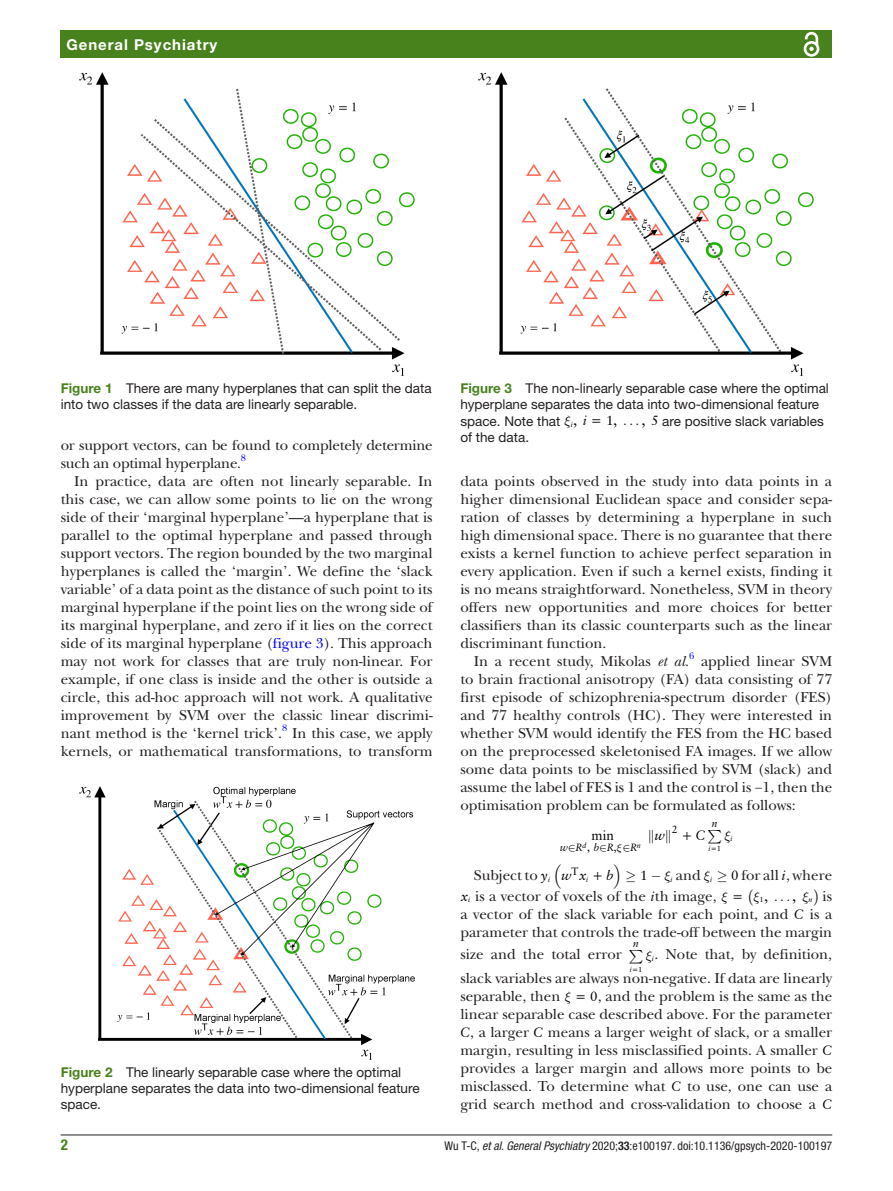
<style>
.page{position:relative;width:893px;height:1191px;background:#fff}
.page>*{position:absolute;margin:0;border:0;box-sizing:border-box;transform-origin:0 0}
.t1{font:15px/18px "New Baskerville";color:#231f20;text-align:justify}
.t2{font:700 15px "Helvetica Neue LT Std";letter-spacing:.065em;color:#fff}
.t3{font:700 condensed 15px "Helvetica Neue LT Std";color:#48821c}
.t4{font:13.5px/16.2px "Helvetica Neue LT Std";color:#231f20}
.t5{font:13.5px "CMMI9";color:#000}
.t6{font:13.5px "CMEX9";color:#000}
.t7{font:italic 13.5px "Classical Garamond BT";color:#000}
.t8{font:13.5px "Classical Garamond BT";color:#000}
.t9{font:13.5px "CMSY9";color:#000}
.t10{font:condensed 12px "Helvetica Neue LT Std";color:#231f20}
.t11{font:italic 10.5px "Classical Garamond BT";color:#000}
.t12{font:10.5px "Classical Garamond BT";color:#000}
.t13{font:9.9px "New Baskerville";color:#00f}
.t14{font:7.5px "Classical Garamond BT";color:#000}
.s1{font-weight:700;color:#48821c}
.s2{color:#00f}
.s3{font-family:"CMMI9";color:#000}
.s4{font-family:"Classical Garamond BT";color:#000}
.s5{font-family:"Classical Garamond BT";font-style:italic;color:#000}
.s6{font-style:italic}
.s7{font-family:"CMSY7";font-style:normal}
.s8{font-style:normal}
.s9{font-family:"CMMI7";font-style:normal}
.s10{font-family:"Classical Garamond BT";font-style:italic}
.s11{font-family:"Classical Garamond BT";font-style:italic;font-size:13.5px;color:#000}
.s12{font-family:"CMSY9";font-size:13.5px;color:#000}
.s13{font-family:"Classical Garamond BT";font-size:13.5px;color:#000}
.s14{font-family:"CMMI9";font-size:13.5px;color:#000}
.s15{font-family:"Classical Garamond BT"}
.s16{font-weight:700}
</style>
<div class="page">
<hr style="left:61px;top:1134px;width:771px;height:1px;background:#231f20">
<div style="left:61px;top:31px;width:771px;height:27px;background:#48821c"></div>
<svg style="left:803px;top:31px;width:17px;height:26px"></svg>
<img style="left:79px;top:73px;width:335px;height:302px">
<img style="left:79px;top:786px;width:335px;height:273px">
<img style="left:479px;top:73px;width:335px;height:302px">
<p class="t2" style="left:66px;top:35px;width:152px">General Psychiatry</p>
<p class="t4" style="left:61px;top:380px;width:372px"><span class="s1">Figure 1</span> There are many hyperplanes that can split the data into two classes if the data are linearly separable.</p>
<p class="t1" style="left:61px;top:436px;width:373px">or support vectors, can be found to completely determine such an optimal hyperplane.</p>
<p class="t13" style="left:241px;top:452px;width:7px">8</p>
<p class="t1" style="left:61px;top:472px;width:373px;text-indent:14px">In practice, data are often not linearly separable. In this case, we can allow some points to lie on the wrong side of their ‘marginal hyperplane’—a hyperplane that is parallel to the optimal hyperplane and passed through support vectors. The region bounded by the two marginal hyperplanes is called the ‘margin’. We define the ‘slack variable’ of a data point as the distance of such point to its marginal hyperplane if the point lies on the wrong side of its marginal hyperplane, and zero if it lies on the correct side of its marginal hyperplane (<span class="s2">figure 3</span>). This approach may not work for classes that are truly non-linear. For example, if one class is inside and the other is outside a circle, this ad-hoc approach will not work. A qualitative improvement by SVM over the classic linear discrimi&shy;nant method is the ‘kernel trick’.</p>
<p class="t13" style="left:282px;top:722px;width:7px">8</p>
<p class="t1" style="left:61px;top:724px;width:373px;text-align:right">In this case, we apply<br>kernels, or mathematical transformations, to transform</p>
<p class="t4" style="left:61px;top:1063px;width:360px"><span class="s1">Figure 2</span> The linearly separable case where the optimal hyperplane separates the data into two-dimensional feature space.</p>
<p class="t4" style="left:460px;top:380px;width:370px"><span class="s1">Figure 3</span> The non-linearly separable case where the optimal hyperplane separates the data into two-dimensional feature space. Note that <span class="s3">ξ</span><sub>i</sub><span class="s4">,</span> <span class="s5">i</span> <span class="s4">= 1,</span> <span class="s3">. . .</span> <span class="s4">, 5</span> are positive slack variables of the data.</p>
<p class="t1" style="left:460px;top:472px;width:373px">data points observed in the study into data points in a higher dimensional Euclidean space and consider sepa&shy;ration of classes by determining a hyperplane in such high dimensional space. There is no guarantee that there exists a kernel function to achieve perfect separation in every application. Even if such a kernel exists, finding it is no means straightforward. Nonetheless, SVM in theory offers new opportunities and more choices for better classifiers than its classic counterparts such as the linear discriminant function.</p>
<p class="t1" style="left:460px;top:652px;width:373px;text-indent:13px">In a recent study, Mikolas <span class="s6">et al.</span><sup>6</sup> applied linear SVM to brain fractional anisotropy (FA) data consisting of 77 first episode of schizophrenia-spectrum disorder (FES) and 77 healthy controls (HC). They were interested in whether SVM would identify the FES from the HC based on the preprocessed skeletonised FA images. If we allow some data points to be misclassified by SVM (slack) and assume the label of FES is 1 and the control is −1, then the optimisation problem can be formulated as follows:</p>
<p class="t8" style="left:592px;top:826px;width:24px">min</p>
<p class="t11" style="left:560px;top:840px;width:83px">w<span class="s7">∈</span>R<sup>d</sup><span class="s8">,</span> b<span class="s7">∈</span>R<span class="s8">,</span><span class="s9">ξ</span><span class="s7">∈</span>R<sup>n</sup></p>
<p class="t8" style="left:681px;top:826px;width:25px">+<span class="s6">C</span></p>
<p class="t6" style="left:707px;top:817px;width:16px">∑<sup>n</sup></p>
<p class="t14" style="left:709px;top:844px;width:14px"><span class="s6">i</span>=1</p>
<p class="t12" style="left:672px;top:823px;width:7px">2</p>
<p class="t9" style="left:648px;top:827px;width:25px">∥<span class="s10">w</span>∥</p>
<p class="t5" style="left:724px;top:829px;width:10px">ξ<sub>i</sub></p>
<p class="t1" style="left:474px;top:866px;width:78px">Subject to <span class="s11">y</span><sub>i</sub></p>
<p class="t6" style="left:553px;top:853px;width:10px">(</p>
<p class="t7" style="left:561px;top:867px;width:54px">w<sup>T</sup>x<sub>i</sub> <span class="s8">+</span> b</p>
<p class="t6" style="left:613px;top:853px;width:10px">)</p>
<p class="t1" style="left:461px;top:865px;width:372px;line-height:20.4px;text-indent:164px"><span class="s12">≥</span> <span class="s13">1</span> <span class="s12">−</span> <span class="s14">ξ</span><sub>i</sub> and <span class="s14">ξ</span><sub>i</sub> <span class="s12">≥</span> <span class="s13">0</span> for all <span class="s11">i</span>, where <span class="s11">x</span><sub>i</sub> is a vector of voxels of the <span class="s11">i</span>th image, <span class="s14">ξ</span> <span class="s13">=</span></p>
<p class="t6" style="left:747px;top:877px;width:8px">(</p>
<p class="t5" style="left:753px;top:890px;width:61px">ξ<sub>1</sub><span class="s15">,</span> ...<span class="s15">,</span> ξ<sub>n</sub></p>
<p class="t6" style="left:813px;top:877px;width:8px">)</p>
<p class="t1" style="left:460px;top:887px;width:373px;text-indent:362px">is a vector of the slack variable for each point, and <span class="s11">C</span> is a parameter that controls the trade-off between the margin</p>
<p class="t1" style="left:460px;top:944px;width:163px">size and the total error</p>
<p class="t6" style="left:629px;top:937px;width:16px">∑<sup>n</sup></p>
<p class="t14" style="left:630px;top:964px;width:14px"><span class="s6">i</span>=1</p>
<p class="t1" style="left:460px;top:941px;width:373px;line-height:24.8px;text-align:right"><sub>ξ</sub><sub>i</sub>. Note that, by definition,<br>slack variables are always non-negative. If data are linearly</p>
<p class="t1" style="left:460px;top:987px;width:373px">separable, then <span class="s14">ξ</span> <span class="s13">= 0</span>, and the problem is the same as the linear separable case described above. For the parameter <span class="s11">C</span>, a larger <span class="s11">C</span> means a larger weight of slack, or a smaller margin, resulting in less misclassified points. A smaller <span class="s11">C </span>provides a larger margin and allows more points to be misclassed. To determine what <span class="s11">C</span> to use, one can use a grid search method and cross-validation to choose a <span class="s11">C</span></p>
<p class="t3" style="left:61px;top:1135px;width:9px">2</p>
<p class="t10" style="left:444px;top:1138px;width:389px">Wu T-C, <span class="s6">et al</span>. <span class="s6">General Psychiatry</span> 2020;<span class="s16">33</span>:e100197. doi:10.1136/gpsych-2020-100197</p>
</div>
